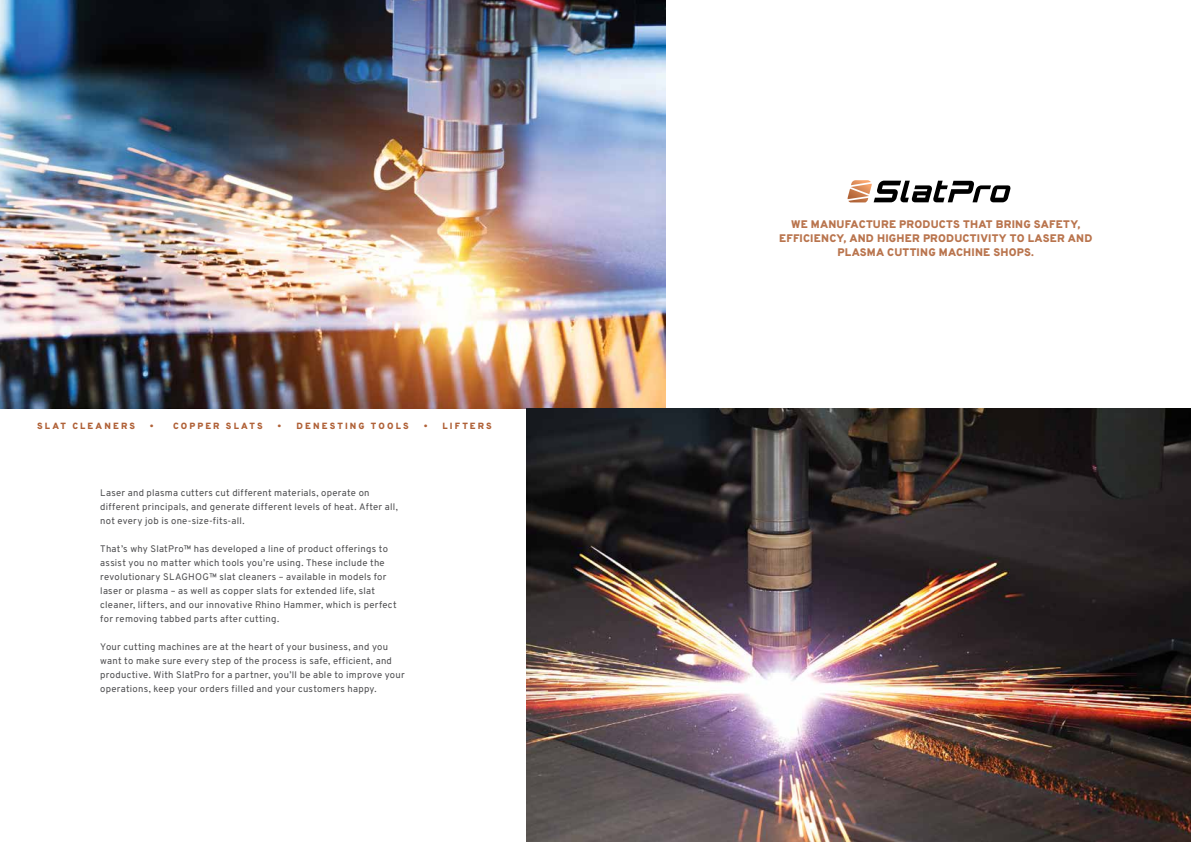
<style>
.page{position:relative;width:1191px;height:842px;background:#fff}
.page>*{position:absolute;margin:0;border:0;box-sizing:border-box;transform-origin:0 0}
.t1{font:900 11px/14px "Overpass";letter-spacing:.02em;color:#b9744d;text-align:center}
.t2{font:9.5px/14px "Overpass";letter-spacing:.03em;color:#4d4d4f}
.t3{font:900 9px "Overpass";letter-spacing:.235em;color:#b06137}
</style>
<div class="page">
<img style="left:0;top:0;width:666px;height:409px">
<img style="left:526px;top:409px;width:665px;height:433px">
<svg style="left:847px;top:180px;width:163px;height:22px"></svg>
<p class="t3" style="left:37px;top:419px;width:99px">SLAT CLEANERS</p>
<p class="t3" style="left:150px;top:419px;width:114px">• COPPER SLATS</p>
<p class="t3" style="left:278px;top:419px;width:133px">• DENESTING TOOLS</p>
<p class="t3" style="left:424px;top:419px;width:70px">• LIFTERS</p>
<p class="t2" style="left:100px;top:486px;width:299px">Laser and plasma cutters cut different materials, operate on different principals, and generate different levels of heat. After all, not every job is one-size-fits-all.</p>
<p class="t2" style="left:100px;top:542px;width:298px">That’s why SlatPro™ has developed a line of product offerings to assist you no matter which tools you’re using. These include the revolutionary SLAGHOG™ slat cleaners – available in models for laser or plasma – as well as copper slats for extended life, slat cleaner, lifters, and our innovative Rhino Hammer, which is perfect for removing tabbed parts after cutting.</p>
<p class="t2" style="left:100px;top:640px;width:306px">Your cutting machines are at the heart of your business, and you want to make sure every step of the process is safe, efficient, and productive. With SlatPro for a partner, you’ll be able to improve your operations, keep your orders filled and your customers happy.</p>
<p class="t1" style="left:779px;top:217px;width:315px">WE MANUFACTURE PRODUCTS THAT BRING SAFETY,<br>EFFICIENCY, AND HIGHER PRODUCTIVITY TO LASER AND<br>PLASMA CUTTING MACHINE SHOPS.</p>
</div>
